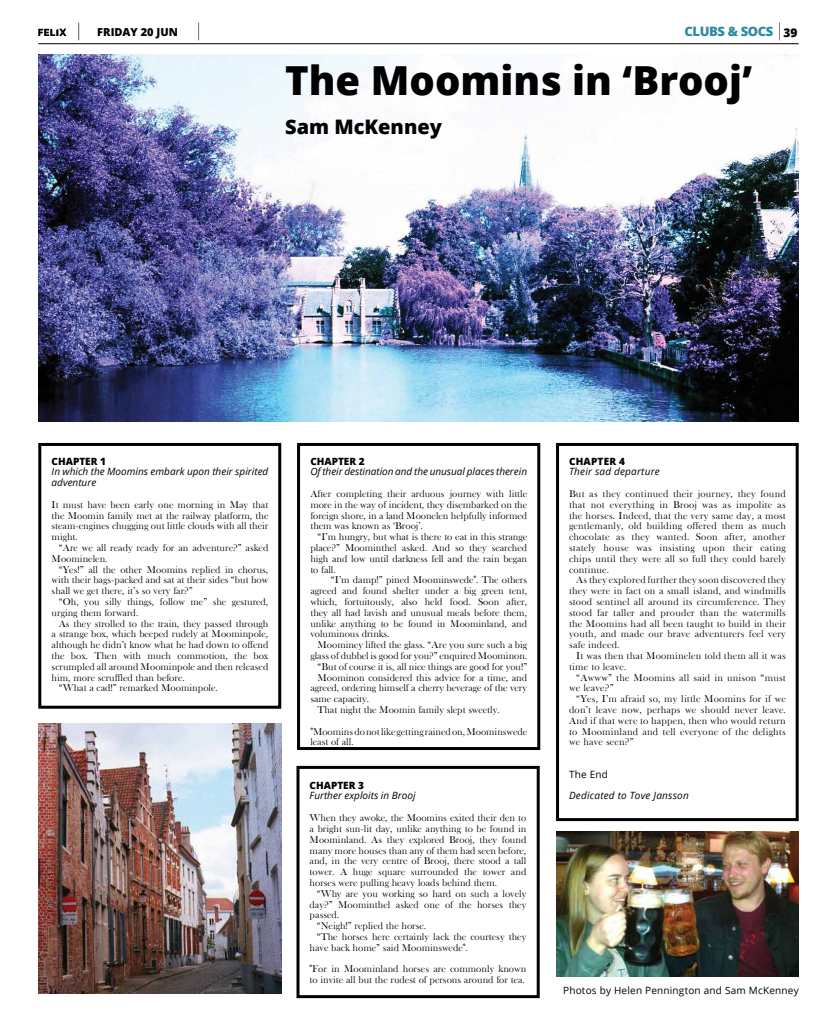
<style>
.page{position:relative;width:837px;height:1018px;background:#fff}
.page>*{position:absolute;margin:0;border:0;box-sizing:border-box;transform-origin:0 0}
.t1{font:800 40px "Open Sans";color:#000}
.t2{font:800 20px "Open Sans";color:#000}
.t3{font:800 13px "Open Sans";letter-spacing:-.03em;color:#308ba3}
.t4{font:800 11px "Open Sans";color:#000}
.t5{font:10px/10.8px "Open Baskerville 0.0.75";color:#000;text-align:justify}
.t6{font:italic 10px/10.8px "Open Sans";color:#000}
.t7{font:10px/10.8px "Open Baskerville 0.0.75";letter-spacing:.02em;color:#000}
.t8{font:10px "Open Sans";letter-spacing:.02em;color:#000}
.t9{font:italic 10px "Open Sans";letter-spacing:.02em;color:#000}
.t10{font:800 10px "Open Sans";color:#000}
.s1{font-size:12px;color:#000}
</style>
<div class="page">
<hr style="left:38px;top:43px;width:760px;height:1px;background:#000">
<svg style="left:78px;top:23px;width:1px;height:18px"></svg>
<svg style="left:38px;top:28px;width:28px;height:8px"></svg>
<svg style="left:198px;top:23px;width:1px;height:18px"></svg>
<img style="left:38px;top:54px;width:760px;height:367px">
<img style="left:38px;top:724px;width:243px;height:270px">
<div style="left:38px;top:443px;width:243px;height:265px;border:3px solid #000"></div>
<div style="left:297px;top:443px;width:243px;height:307px;border:3px solid #000"></div>
<div style="left:556px;top:443px;width:242px;height:378px;border:3px solid #000"></div>
<div style="left:296px;top:766px;width:243px;height:232px;border:3px solid #000"></div>
<img style="left:556px;top:832px;width:242px;height:145px">
<p class="t4" style="left:97px;top:24px;width:82px">FRIDAY 20 JUN</p>
<h3 class="t3" style="left:684px;top:22px;width:114px">CLUBS &amp; SOCS <span class="s1">39</span></h3>
<h1 class="t1" style="left:285px;top:50px;width:468px">The Moomins in ‘Brooj’</h1>
<h2 class="t2" style="left:285px;top:112px;width:158px">Sam McKenney</h2>
<p class="t10" style="left:52px;top:453px;width:56px">CHAPTER 1</p>
<p class="t6" style="left:52px;top:466px;width:218px">In which the Moomins embark upon their spirited adventure</p>
<p class="t5" style="left:52px;top:499px;width:218px">It must have been early one morning in May that the Moomin family met at the railway platform, the steam-engines chugging out little clouds with all their might.</p>
<p class="t5" style="left:52px;top:542px;width:218px;text-indent:7px">“Are we all ready ready for an adventure?” asked<br>Moominelen.</p>
<p class="t5" style="left:52px;top:564px;width:218px;text-indent:7px">“Yes!” all the other Moomins replied in chorus, with their bags-packed and sat at their sides “but how shall we get there, it’s so very far?”</p>
<p class="t5" style="left:52px;top:596px;width:218px;text-indent:7px">“Oh, you silly things, follow me” she gestured, urging them forward.</p>
<p class="t5" style="left:59px;top:618px;width:211px">As they strolled to the train, they passed through</p>
<p class="t5" style="left:52px;top:628px;width:218px">a strange box, which beeped rudely at Moominpole,</p>
<p class="t5" style="left:52px;top:639px;width:218px">although he didn’t know what he had down to offend</p>
<p class="t5" style="left:52px;top:650px;width:218px">the box. Then with much commotion, the box</p>
<p class="t5" style="left:52px;top:661px;width:218px">scrumpled all around Moominpole and then released</p>
<p class="t5" style="left:52px;top:672px;width:134px">him, more scruffled than before.</p>
<p class="t5" style="left:59px;top:682px;width:160px">“What a cad!” remarked Moominpole.</p>
<p class="t10" style="left:310px;top:453px;width:35px">CHAPTER</p>
<p class="t10" style="left:358px;top:453px;width:7px">2</p>
<p class="t6" style="left:310px;top:466px;width:218px">Of their destination and the unusual places therein</p>
<p class="t5" style="left:310px;top:488px;width:218px">After completing their arduous journey with little more in the way of incident, they disembarked on the foreign shore, in a land Moonelen helpfully informed them was known as ‘Brooj’.</p>
<p class="t5" style="left:310px;top:531px;width:218px;text-indent:7px">“I’m hungry, but what is there to eat in this strange place?” Moominthel asked. And so they searched high and low until darkness fell and the rain began to fall.</p>
<p class="t5" style="left:310px;top:574px;width:218px;text-indent:21px">“I’m damp!” pined Moominswede*. The others agreed and found shelter under a big green tent, which, fortuitously, also held food. Soon after, they all had lavish and unusual meals before them, unlike anything to be found in Moominland, and voluminous drinks.</p>
<p class="t5" style="left:317px;top:639px;width:211px">Moominey lifted the glass. “Are you sure such a big</p>
<p class="t5" style="left:310px;top:650px;width:218px">glass of dubbel is good for you?” enquired Moominon.</p>
<p class="t5" style="left:317px;top:661px;width:211px">“But of course it is, all nice things are good for you!”</p>
<p class="t5" style="left:317px;top:672px;width:211px">Moominon considered this advice for a time, and</p>
<p class="t5" style="left:310px;top:682px;width:218px">agreed, ordering himself a cherry beverage of the very</p>
<p class="t5" style="left:310px;top:693px;width:60px">same capacity.</p>
<p class="t5" style="left:317px;top:704px;width:183px">That night the Moomin family slept sweetly.</p>
<p class="t5" style="left:310px;top:726px;width:218px">*Moomins do not like getting rained on, Moominswede least of all.</p>
<p class="t10" style="left:309px;top:777px;width:35px">CHAPTER</p>
<p class="t10" style="left:358px;top:777px;width:7px">3</p>
<p class="t6" style="left:309px;top:790px;width:107px">Further exploits in Brooj</p>
<p class="t5" style="left:309px;top:812px;width:218px">When they awoke, the Moomins exited their den to a bright sun-lit day, unlike anything to be found in Moominland. As they explored Brooj, they found many more houses than any of them had seen before, and, in the very centre of Brooj, there stood a tall tower. A huge square surrounded the tower and horses were pulling heavy loads behind them.</p>
<p class="t5" style="left:316px;top:888px;width:211px">“Why are you working so hard on such a lovely</p>
<p class="t5" style="left:309px;top:898px;width:218px">day?” Moominthel asked one of the horses they</p>
<p class="t5" style="left:309px;top:909px;width:31px">passed.</p>
<p class="t5" style="left:316px;top:920px;width:111px">“Neigh!” replied the horse.</p>
<p class="t5" style="left:316px;top:931px;width:211px">“The horses here certainly lack the courtesy they</p>
<p class="t5" style="left:309px;top:942px;width:159px">have back home” said Moominswede*.</p>
<p class="t5" style="left:309px;top:963px;width:218px">*For in Moominland horses are commonly known to invite all but the rudest of persons around for tea.</p>
<p class="t10" style="left:569px;top:453px;width:36px">CHAPTER</p>
<p class="t10" style="left:619px;top:453px;width:7px">4</p>
<p class="t9" style="left:569px;top:465px;width:92px">Their sad departure</p>
<p class="t5" style="left:569px;top:488px;width:218px">But as they continued their journey, they found that not everything in Brooj was as impolite as the horses. Indeed, that the very same day, a most gentlemanly, old building offered them as much chocolate as they wanted. Soon after, another stately house was insisting upon their eating chips until they were all so full they could barely continue.</p>
<p class="t5" style="left:569px;top:574px;width:218px;text-indent:7px">As they explored further they soon discovered they they were in fact on a small island, and windmills stood sentinel all around its circumference. They stood far taller and prouder than the watermills the Moomins had all been taught to build in their youth, and made our brave adventurers feel very safe indeed.</p>
<p class="t7" style="left:569px;top:650px;width:218px;text-indent:7px">It was then that Moominelen told them all it was time to leave.</p>
<p class="t7" style="left:569px;top:672px;width:218px;text-indent:7px">“Awww” the Moomins all said in unison “must we leave?”</p>
<p class="t5" style="left:569px;top:693px;width:218px;text-indent:7px">“Yes, I’m afraid so, my little Moomins for if we don’t leave now, perhaps we should never leave.<br>And if that were to happen, then who would return to Moominland and tell everyone of the delights we have seen?”</p>
<p class="t8" style="left:569px;top:767px;width:40px">The End</p>
<p class="t9" style="left:569px;top:789px;width:121px">Dedicated to Tove Jansson</p>
<p class="t8" style="left:563px;top:983px;width:237px">Photos by Helen Pennington and Sam McKenney</p>
</div>
